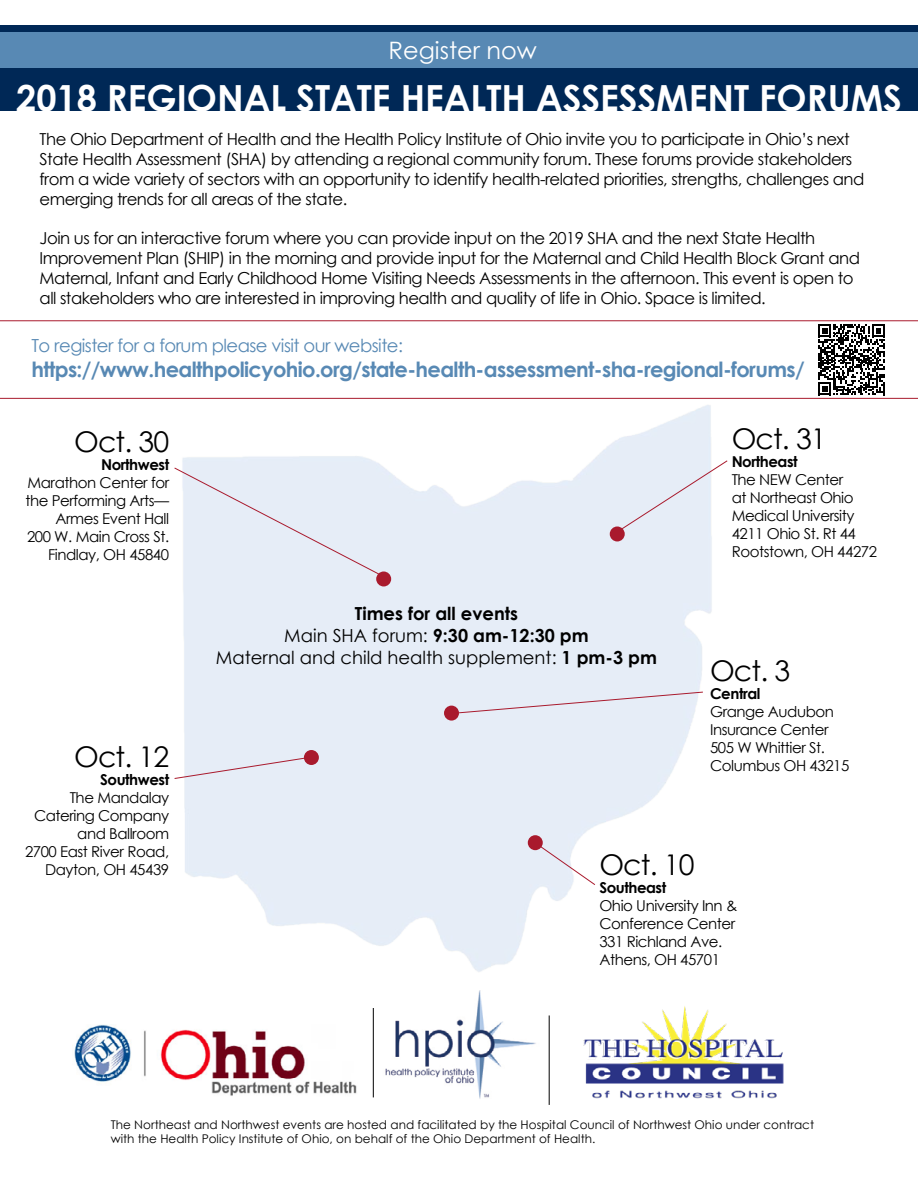
<style>
.page{position:relative;width:918px;height:1188px;background:#fff}
.page>*{position:absolute;margin:0;border:0;box-sizing:border-box;transform-origin:0 0}
.t1{font:700 36px "Century Gothic";color:#fff}
.t2{font:28.5px "Century Gothic";letter-spacing:-.03em;color:#000}
.t3{font:24px "Century Gothic";color:#fff}
.t4{font:700 21px "Century Gothic";letter-spacing:-.03em;color:#5889b4}
.t5{font:18px/21.6px "Century Gothic";color:#000;text-align:center}
.t6{font:18px "Century Gothic";letter-spacing:-.03em;color:#5889b4}
.t7{font:16.5px/19.8px "Century Gothic";letter-spacing:-.03em;color:#000}
.t8{font:15px/18px "Century Gothic";letter-spacing:-.03em;color:#000}
.t9{font:700 15px "Century Gothic";letter-spacing:-.03em;color:#000}
.t10{font:12px/14.4px "Century Gothic";color:#000}
.s1{font-weight:700}
</style>
<div class="page">
<div style="left:0;top:25px;width:918px;height:85px;background:#002856"></div>
<div style="left:0;top:32px;width:918px;height:36px;background:#5889b4"></div>
<img style="left:583px;top:1024px;width:201px;height:75px">
<img style="left:385px;top:1024px;width:151px;height:75px">
<img style="left:74px;top:1024px;width:283px;height:72px">
<hr style="left:373px;top:1008px;width:1px;height:89px;background:#000">
<hr style="left:549px;top:1015px;width:1px;height:90px;background:#000">
<svg style="left:0;top:320px;width:918px;height:79px"></svg>
<img style="left:131px;top:351px;width:634px;height:673px">
<div style="left:174px;top:467px;width:208px;height:109px;background:#e6edf7"></div>
<div style="left:610px;top:526px;width:15px;height:15px;background:#a91a2d;border-radius:50%"></div>
<svg style="left:618px;top:460px;width:110px;height:71px"></svg>
<svg style="left:459px;top:692px;width:244px;height:21px;background:#e3e3ed"></svg>
<svg style="left:174px;top:757px;width:135px;height:22px;background:#e5e4ee"></svg>
<svg style="left:535px;top:842px;width:60px;height:43px"></svg>
<div style="left:376px;top:571px;width:15px;height:15px;background:#a91a2d;border-radius:50%"></div>
<div style="left:304px;top:750px;width:15px;height:15px;background:#a91a2d;border-radius:50%"></div>
<div style="left:444px;top:706px;width:15px;height:15px;background:#a91a2d;border-radius:50%"></div>
<div style="left:528px;top:835px;width:15px;height:15px;background:#a91a2d;border-radius:50%"></div>
<h3 class="t3" style="left:389px;top:34px;width:150px">Register now</h3>
<h1 class="t1" style="left:16px;top:70px;width:887px">2018 REGIONAL STATE HEALTH ASSESSMENT FORUMS</h1>
<p class="t7" style="left:40px;top:129px;width:826px">The Ohio Department of Health and the Health Policy Institute of Ohio invite you to participate in Ohio’s next State Health Assessment (SHA) by attending a regional community forum. These forums provide stakeholders from a wide variety of sectors with an opportunity to identify health-related priorities, strengths, challenges and emerging trends for all areas of the state.</p>
<p class="t7" style="left:40px;top:228px;width:822px">Join us for an interactive forum where you can provide input on the 2019 SHA and the next State Health Improvement Plan (SHIP) in the morning and provide input for the Maternal and Child Health Block Grant and Maternal, Infant and Early Childhood Home Visiting Needs Assessments in the afternoon. This event is open to all stakeholders who are interested in improving health and quality of life in Ohio. Space is limited.</p>
<p class="t6" style="left:31px;top:333px;width:373px">To register for a forum please visit our website:</p>
<p class="t4" style="left:32px;top:354px;width:775px">https://www.healthpolicyohio.org/state-health-assessment-sha-regional-forums/</p>
<h2 class="t2" style="left:74px;top:421px;width:97px">Oct. 30</h2>
<p class="t9" style="left:101px;top:453px;width:70px">Northwest</p>
<p class="t8" style="left:25px;top:473px;width:145px;text-align:right">Marathon Center for the Performing Arts—<br>Armes Event Hall<br>200 W. Main Cross St.<br>Findlay, OH 45840</p>
<h2 class="t2" style="left:74px;top:736px;width:97px">Oct. 12</h2>
<p class="t9" style="left:100px;top:768px;width:70px">Southwest</p>
<p class="t8" style="left:25px;top:788px;width:146px;text-align:right">The Mandalay<br>Catering Company and Ballroom<br>2700 East River Road,<br>Dayton, OH 45439</p>
<p class="t5" style="left:216px;top:603px;width:443px"><span class="s1">Times for all events<br></span>Main SHA forum: <span class="s1">9:30 am-12:30 pm<br></span>Maternal and child health supplement: <span class="s1">1 pm-3 pm</span></p>
<h2 class="t2" style="left:732px;top:419px;width:97px">Oct. 31</h2>
<p class="t9" style="left:732px;top:450px;width:68px">Northeast</p>
<p class="t8" style="left:732px;top:470px;width:147px">The NEW Center<br>at Northeast Ohio<br>Medical University<br>4211 Ohio St. Rt 44<br>Rootstown, OH 44272</p>
<h2 class="t2" style="left:710px;top:651px;width:82px">Oct. 3</h2>
<p class="t9" style="left:710px;top:683px;width:52px">Central</p>
<p class="t8" style="left:710px;top:703px;width:125px">Grange Audubon<br>Insurance Center<br>505 W Whittier St.</p>
<p class="t8" style="left:710px;top:757px;width:141px">Columbus OH 43215</p>
<h2 class="t2" style="left:599px;top:844px;width:97px">Oct. 10</h2>
<p class="t9" style="left:599px;top:876px;width:68px">Southeast</p>
<p class="t8" style="left:599px;top:896px;width:140px">Ohio University Inn &amp;<br>Conference Center<br>331 Richland Ave.<br>Athens, OH 45701</p>
<p class="t10" style="left:111px;top:1117px;width:705px">The Northeast and Northwest events are hosted and facilitated by the Hospital Council of Northwest Ohio under contract with the Health Policy Institute of Ohio, on behalf of the Ohio Department of Health.</p>
</div>
